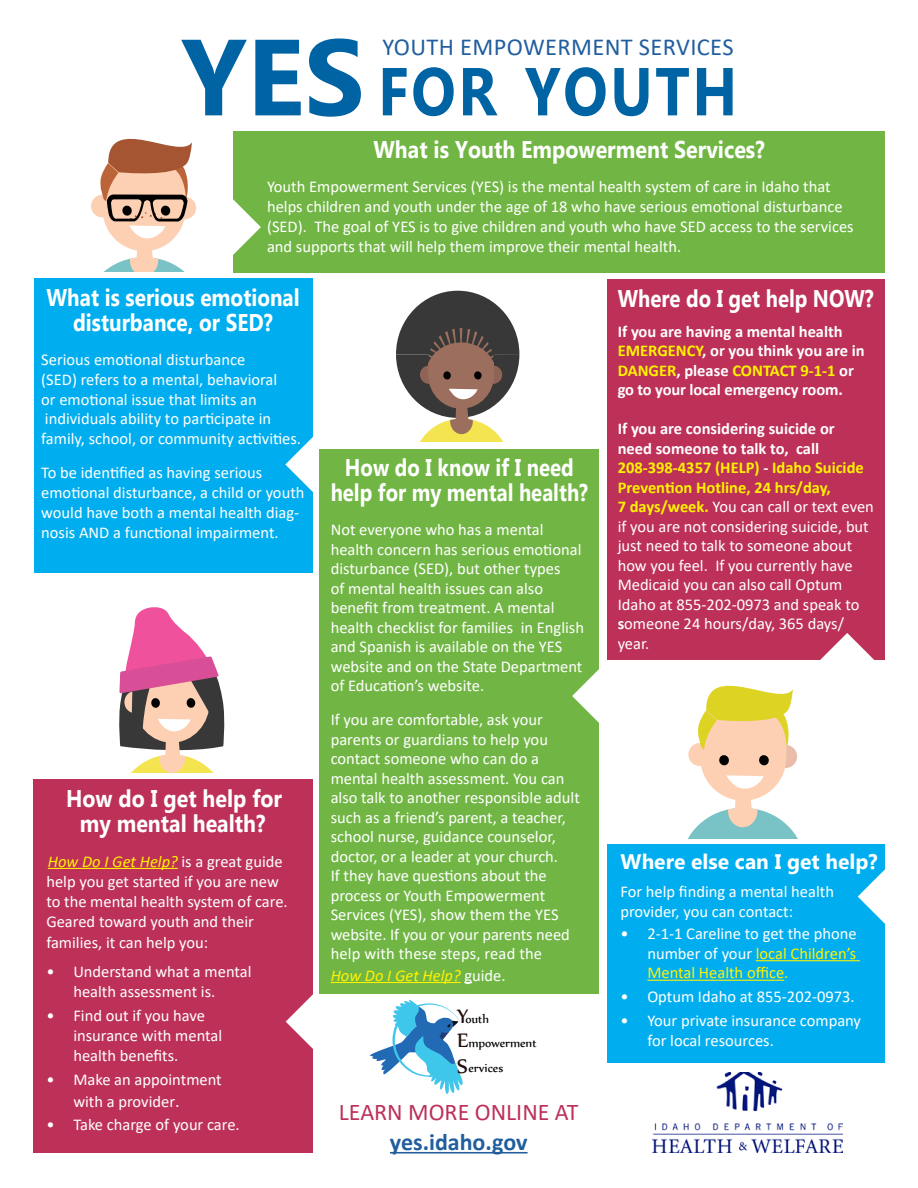
<style>
.page{position:relative;width:918px;height:1188px;background:#fff}
.page>*{position:absolute;margin:0;border:0;box-sizing:border-box;transform-origin:0 0}
.t1{font:700 67.65px "Gadugi";letter-spacing:.045em;color:#0063a3;scale:.87 1}
.t2{font:24.45px "Calibri";letter-spacing:.015em;color:#215e9e}
.t3{font:700 24.15px/25.2px "Gadugi";color:#fff;text-align:center;scale:.89 1}
.t4{font:700 24.15px/25.2px "Gadugi";color:#fff;text-align:center;scale:.84 1}
.t5{font:700 24.15px/25.2px "Gadugi";color:#fff;text-align:center;scale:.86 1}
.t6{font:24px "Calibri";color:#bd3159}
.t7{font:700 24px "Calibri";color:#215e9e}
.t8{font:24px/24.8px "Nyala";color:#250d0d;text-align:justify}
.t9{font:700 21px "Gadugi";color:#fff}
.t10{font:16.5px/19.5px "Calibri";color:#fff}
.t11{font:700 16.5px/19.5px "Calibri";color:#fff}
.t12{font:italic 16.5px "Calibri";color:#fff200}
.t13{font:13.95px/24.3px "Nyala";color:#000}
.s1{font-size:108px}
.s2{font-style:normal;color:#fff}
.s3{font-style:italic;color:#fff200}
.s4{font-size:18px}
.s5{color:#fff200}
.s6{font-weight:700}
.s7{font-weight:700;color:#fff200}
</style>
<div class="page">
<svg style="left:91px;top:138px;width:105px;height:134px"></svg>
<div style="left:233px;top:131px;width:652px;height:142px;background:#71b644"></div>
<div style="left:33px;top:779px;width:279px;height:374px;background:#bd3159"></div>
<hr style="left:48px;top:868px;width:130px;height:1px;background:#fff200">
<div style="left:607px;top:279px;width:278px;height:380px;background:#bd3159"></div>
<div style="left:34px;top:278px;width:278px;height:294px;background:#00aeef"></div>
<svg style="left:396px;top:291px;width:123px;height:151px"></svg>
<svg style="left:233px;top:199px;width:28px;height:56px"></svg>
<svg style="left:285px;top:436px;width:28px;height:57px"></svg>
<div style="left:320px;top:449px;width:279px;height:544px;background:#71b644"></div>
<hr style="left:331px;top:982px;width:130px;height:1px;background:#fff200">
<div style="left:607px;top:844px;width:278px;height:219px;background:#00aeef"></div>
<hr style="left:756px;top:960px;width:104px;height:1px;background:#fff200">
<hr style="left:647px;top:980px;width:137px;height:1px;background:#fff200">
<svg style="left:572px;top:669px;width:27px;height:54px"></svg>
<svg style="left:286px;top:993px;width:27px;height:57px"></svg>
<svg style="left:819px;top:633px;width:56px;height:27px"></svg>
<svg style="left:858px;top:869px;width:27px;height:55px"></svg>
<svg style="left:119px;top:607px;width:106px;height:166px"></svg>
<svg style="left:688px;top:686px;width:110px;height:152px"></svg>
<svg style="left:370px;top:1000px;width:94px;height:94px"></svg>
<img style="left:652px;top:1072px;width:191px;height:81px">
<hr style="left:390px;top:1152px;width:138px;height:2px;background:#215e9e">
<h1 class="t1" style="left:181px;top:51px;width:641px"><span class="s1">YES</span>FOR YOUTH</h1>
<h2 class="t2" style="left:382px;top:29px;width:353px">YOUTH EMPOWERMENT SERVICES</h2>
<h3 class="t3" style="left:373px;top:137px;width:441px">What is Youth Empowerment Services?</h3>
<p class="t10" style="left:267px;top:176px;width:588px">Youth Empowerment Services (YES) is the mental health system of care in Idaho that helps children and youth under the age of 18 who have serious emotional disturbance (SED). The goal of YES is to give children and youth who have SED access to the services and supports that will help them improve their mental health.</p>
<h3 class="t5" style="left:46px;top:284px;width:296px">What is serious emotional disturbance, or SED?</h3>
<p class="t10" style="left:41px;top:349px;width:261px">Serious emotional disturbance<br>(SED) refers to a mental, behavioral<br>or emotional issue that limits an individuals ability to participate in family, school, or community activities.</p>
<p class="t10" style="left:41px;top:463px;width:265px">To be identified as having serious emotional disturbance, a child or youth would have both a mental health diag&shy;nosis AND a functional impairment.</p>
<h3 class="t4" style="left:331px;top:455px;width:308px">How do I know if I need help for my mental health?</h3>
<p class="t10" style="left:331px;top:519px;width:255px">Not everyone who has a mental health concern has serious emotional disturbance (SED), but other types<br>of mental health issues can also benefit from treatment. A mental health checklist for families in English and Spanish is available on the YES website and on the State Department of Education’s website.</p>
<p class="t10" style="left:331px;top:709px;width:251px">If you are comfortable, ask your parents or guardians to help you contact someone who can do a mental health assessment. You can also talk to another responsible adult such as a friend’s parent, a teacher, school nurse, guidance counselor, doctor, or a leader at your church.<br>If they have questions about the process or Youth Empowerment Services (YES), show them the YES website. If you or your parents need help with these steps, read the</p>
<p class="t12" style="left:331px;top:964px;width:176px">How Do I Get Help? <span class="s2">guide.</span></p>
<h3 class="t3" style="left:66px;top:785px;width:244px">How do I get help for my mental health?</h3>
<p class="t10" style="left:46px;top:851px;width:243px;line-height:20.2px"><span class="s3">How Do I Get Help?</span> is a great guide help you get started if you are new to the mental health system of care.<br>Geared toward youth and their families, it can help you:</p>
<p class="t10" style="left:46px;top:961px;width:207px;line-height:20.2px;text-align:center">• Understand what a mental health assessment is.</p>
<p class="t10" style="left:73px;top:1005px;width:150px;line-height:20.2px;text-indent:-27px">• Find out if you have insurance with mental health benefits.</p>
<p class="t10" style="left:73px;top:1069px;width:150px;line-height:21.6px;text-indent:-27px">• Make an appointment with a provider<span class="s4">.</span></p>
<p class="t10" style="left:46px;top:1115px;width:195px">• Take charge of your care.</p>
<h3 class="t8" style="left:457px;top:1003px;width:13px">Y E S</h3>
<p class="t13" style="left:465px;top:1007px;width:73px">outh mpowerment ervices</p>
<h3 class="t6" style="left:339px;top:1095px;width:241px">LEARN MORE ONLINE AT</h3>
<h3 class="t7" style="left:390px;top:1125px;width:139px">yes.idaho.gov</h3>
<h3 class="t4" style="left:618px;top:285px;width:307px">Where do I get help NOW?</h3>
<p class="t11" style="left:618px;top:321px;width:249px">If you are having a mental health<br><span class="s5">EMERGENCY</span>, or you think you are in<br><span class="s5">DANGER</span>, please <span class="s5">CONTACT 9-1-1</span> or go to your local emergency room.</p>
<p class="t10" style="left:618px;top:418px;width:258px"><span class="s6">If you are considering suicide or<br>need someone to talk to, call<br></span><span class="s7">208-398-4357 (HELP)</span> <span class="s6">-</span> <span class="s7">Idaho Suicide<br>Prevention Hotline, 24 hrs/day,<br>7 days/week.</span> You can call or text even if you are not considering suicide, but just need to talk to someone about how you feel. If you currently have<br>Medicaid you can also call Optum<br>Idaho at 855-202-0973 and speak to <span class="s6">s</span>omeone 24 hours/day, 365 days/ year.</p>
<p class="t9" style="left:621px;top:849px;width:259px">Where else can I get help?</p>
<p class="t10" style="left:620px;top:882px;width:215px">For help finding a mental health provider, you can contact:</p>
<p class="t10" style="left:647px;top:924px;width:211px;text-align:justify;text-indent:-27px">• 2-1-1 Careline to get the phone number of your <span class="s5">local Children’s Mental Health office.</span></p>
<p class="t10" style="left:620px;top:987px;width:236px">• Optum Idaho at 855-202-0973.</p>
<p class="t10" style="left:647px;top:1011px;width:215px;text-indent:-27px">• Your private insurance company for local resources.</p>
</div>
